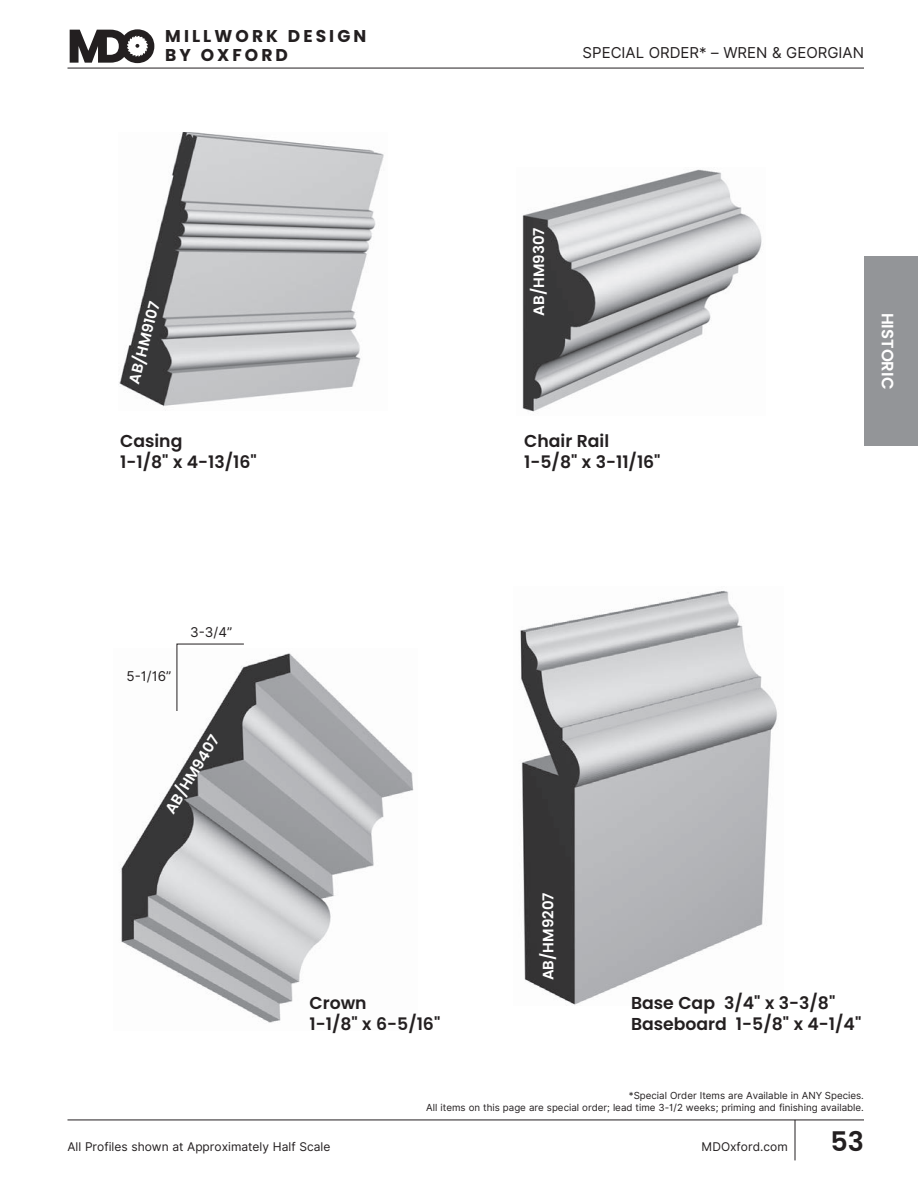
<style>
.page{position:relative;width:918px;height:1188px;background:#fff}
.page>*{position:absolute;margin:0;border:0;box-sizing:border-box;transform-origin:0 0}
.t1{font:600 27px "Poppins";color:#231f20}
.t2{font:600 17.25px/20.7px "Poppins";color:#231f20}
.t3{font:700 17.1px/19.4px "Poppins";letter-spacing:.18em;color:#231f20}
.t4{font:600 16.5px "Poppins";color:#fff}
.t5{font:600 15px "Poppins";color:#fff}
.t6{font:15px "Inter";color:#231f20}
.t7{font:13.5px "Inter";color:#231f20}
.t8{font:12px "Inter";color:#231f20}
.t9{font:9.75px/11.7px "Inter";color:#231f20;text-align:right}
</style>
<div class="page">
<hr style="left:68px;top:68px;width:796px;height:1px;background:#231f20">
<svg style="left:70px;top:29px;width:84px;height:34px"></svg>
<hr style="left:68px;top:1120px;width:796px;height:1px;background:#231f20">
<hr style="left:795px;top:1120px;width:1px;height:40px;background:#231f20">
<img style="left:522px;top:169px;width:240px;height:243px">
<img style="left:119px;top:133px;width:265px;height:274px">
<img style="left:520px;top:591px;width:257px;height:414px">
<img style="left:120px;top:653px;width:294px;height:370px">
<div style="left:864px;top:256px;width:54px;height:189px;background:#939598"></div>
<svg style="left:176px;top:643px;width:69px;height:69px"></svg>
<h3 class="t3" style="left:165px;top:27px;width:203px">MILLWORK DESIGN<br>BY OXFORD</h3>
<h3 class="t6" style="left:583px;top:41px;width:283px">SPECIAL ORDER* – WREN &amp; GEORGIAN</h3>
<h3 class="t5" style="left:125px;top:381px;width:85px;rotate:-76deg">A B/H M9107</h3>
<h2 class="t2" style="left:120px;top:431px;width:138px">Casing<br>1-1/8" x 4-13/16"</h2>
<h3 class="t5" style="left:530px;top:316px;width:90px;rotate:-90deg">AB/HM9307</h3>
<h2 class="t2" style="left:524px;top:431px;width:138px">Chair Rail<br>1-5/8" x 3-11/16"</h2>
<h3 class="t4" style="left:898px;top:313px;width:78px;rotate:90deg">HISTORIC</h3>
<h3 class="t7" style="left:127px;top:666px;width:46px">5-1/16”</h3>
<h3 class="t7" style="left:190px;top:623px;width:43px">3-3/4”</h3>
<h3 class="t5" style="left:161px;top:807px;width:90px;rotate:-58deg">A B/H M9407</h3>
<h2 class="t2" style="left:309px;top:993px;width:132px">Crown<br>1-1/8" x 6-5/16"</h2>
<h3 class="t5" style="left:539px;top:980px;width:89px;rotate:-90deg">AB/HM9207</h3>
<h2 class="t2" style="left:631px;top:993px;width:232px">Base Cap 3/4" x 3-3/8"<br>Baseboard 1-5/8" x 4-1/4"</h2>
<p class="t9" style="left:426px;top:1090px;width:439px">*Special Order Items are Available in ANY Species.<br>All items on this page are special order; lead time 3-1/2 weeks; priming and finishing available.</p>
<p class="t8" style="left:67px;top:1138px;width:264px">All Profiles shown at Approximately Half Scale</p>
<p class="t8" style="left:701px;top:1140px;width:88px">MDOxford.com</p>
<h1 class="t1" style="left:830px;top:1126px;width:35px">53</h1>
</div>
